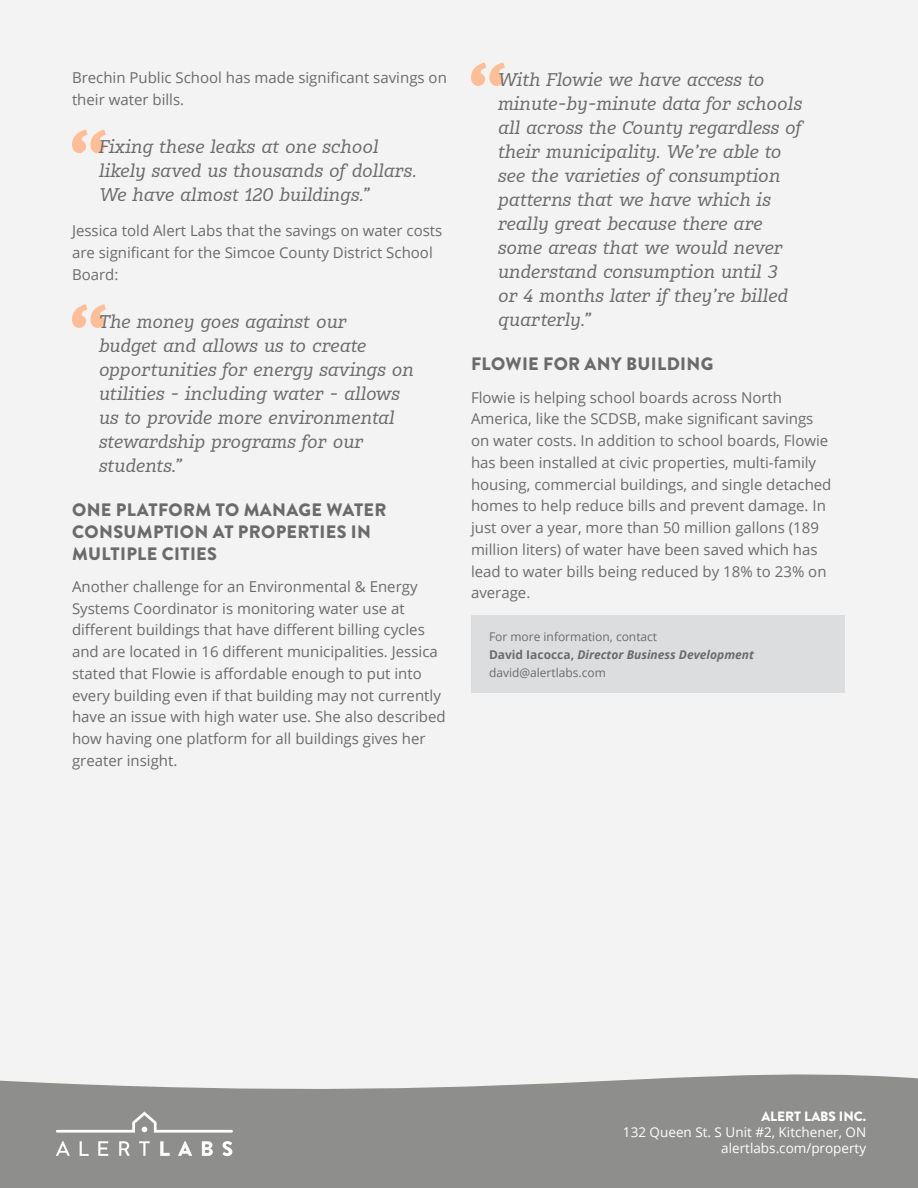
<style>
.page{position:relative;width:918px;height:1188px;background:#f3f3f3}
.page>*{position:absolute;margin:0;border:0;box-sizing:border-box;transform-origin:0 0}
.Pullquote{font:700 85.2px "Karbid Slab Pro";color:#febf98}
.Pullquote-2{font:italic 18px/24px "Karbid Slab Pro";color:#6b6b6b}
.Subhead{font:900 18px/21.8px "Brandon Grotesque";letter-spacing:.02em;color:#6b6b6b}
.Copy{font:15px/21.8px "Open Sans";color:#6b6b6b}
.t1{font:13.5px "Open Sans";color:#fff}
.t2{font:900 13.5px "Brandon Grotesque";color:#fff}
.Copy-2{font:12px/18px "Open Sans";color:#6b6b6b}
.s1{font-weight:700}
.s2{font-weight:700;font-style:italic}
</style>
<div class="page">
<svg style="left:0;top:1074px;width:918px;height:25px;fill:#8e8e8d"></svg>
<div style="left:0;top:1099px;width:918px;height:89px;background:#8e8e8d"></div>
<svg style="left:56px;top:1141px;width:14px;height:15px"></svg>
<svg style="left:80px;top:1141px;width:9px;height:15px"></svg>
<svg style="left:98px;top:1141px;width:10px;height:15px"></svg>
<svg style="left:119px;top:1141px;width:11px;height:15px"></svg>
<svg style="left:139px;top:1141px;width:11px;height:15px"></svg>
<svg style="left:160px;top:1141px;width:10px;height:15px"></svg>
<svg style="left:178px;top:1141px;width:14px;height:15px"></svg>
<svg style="left:202px;top:1141px;width:11px;height:15px"></svg>
<svg style="left:223px;top:1141px;width:9px;height:15px"></svg>
<svg style="left:56px;top:1112px;width:177px;height:21px"></svg>
<div style="left:471px;top:615px;width:374px;height:78px;background:#dcdddf"></div>
<p class="Copy" style="left:72px;top:67px;width:376px">Brechin Public School has made significant savings on their water bills.</p>
<p class="Pullquote" style="left:66px;top:106px;width:46px">“</p>
<p class="Pullquote-2" style="left:99px;top:134px;width:320px">Fixing these leaks at one school likely saved us thousands of dollars.<br>We have almost 120 buildings.”</p>
<p class="Copy" style="left:72px;top:220px;width:372px">Jessica told Alert Labs that the savings on water costs are significant for the Simcoe County District School<br>Board:</p>
<p class="Pullquote" style="left:66px;top:281px;width:46px">“</p>
<p class="Pullquote-2" style="left:99px;top:309px;width:317px">The money goes against our<br>budget and allows us to create opportunities for energy savings on utilities - including water - allows us to provide more environmental stewardship programs for our students.”</p>
<p class="Subhead" style="left:72px;top:499px;width:316px">ONE PLATFORM TO MANAGE WATER<br>CONSUMPTION AT PROPERTIES IN<br>MULTIPLE CITIES</p>
<p class="Copy" style="left:72px;top:575px;width:375px">Another challenge for an Environmental &amp; Energy Systems Coordinator is monitoring water use at different buildings that have different billing cycles and are located in 16 different municipalities. Jessica stated that Flowie is affordable enough to put into every building even if that building may not currently have an issue with high water use. She also described how having one platform for all buildings gives her greater insight.</p>
<p class="Pullquote" style="left:465px;top:39px;width:46px">“</p>
<p class="Pullquote-2" style="left:498px;top:67px;width:306px">With Flowie we have access to minute-by-minute data for schools all across the County regardless of their municipality. We’re able to see the varieties of consumption patterns that we have which is really great because there are some areas that we would never understand consumption until 3<br>or 4 months later if they’re billed quarterly.”</p>
<p class="Subhead" style="left:471px;top:354px;width:244px">FLOWIE FOR ANY BUILDING</p>
<p class="Copy" style="left:471px;top:386px;width:362px">Flowie is helping school boards across North America, like the SCDSB, make significant savings on water costs. In addition to school boards, Flowie has been installed at civic properties, multi-family housing, commercial buildings, and single detached homes to help reduce bills and prevent damage. In just over a year, more than 50 million gallons (189 million liters) of water have been saved which has lead to water bills being reduced by 18% to 23% on average.</p>
<p class="Copy-2" style="left:489px;top:627px;width:267px">For more information, contact<br><span class="s1">David Iacocca,</span> <span class="s2">Director Business Development </span>david@alertlabs.com</p>
<p class="t2" style="left:761px;top:1106px;width:106px">ALERT LABS INC.</p>
<p class="t1" style="left:623px;top:1123px;width:245px">132 Queen St. S Unit #2, Kitchener, ON</p>
<p class="t1" style="left:721px;top:1139px;width:146px">alertlabs.com/property</p>
</div>
